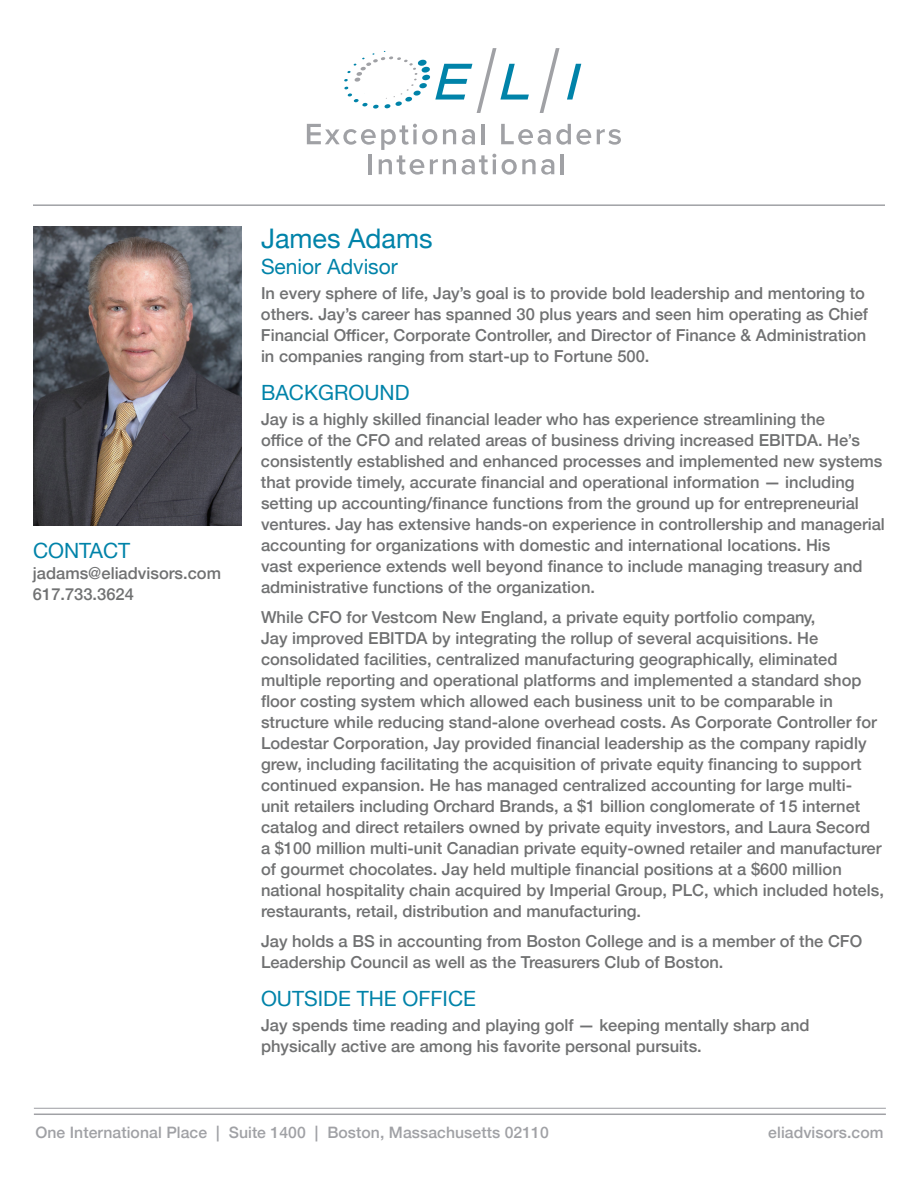
<style>
.page{position:relative;width:918px;height:1188px;background:#fff}
.page>*{position:absolute;margin:0;border:0;box-sizing:border-box;transform-origin:0 0}
.t1{font:27px "Helvetica Neue";color:#0083a9}
.t2{font:21px "Helvetica Neue";color:#0083a9}
.t3{font:500 16.5px/21px "Helvetica Neue";color:#707172}
.t4{font:500 15.75px "Helvetica Neue";letter-spacing:.005em;color:#a0a1a5}
</style>
<div class="page">
<hr style="left:33px;top:204px;width:852px;height:2px;background:#a0a1a5">
<hr style="left:34px;top:1114px;width:852px;height:1px;background:#a0a1a5">
<hr style="left:34px;top:1108px;width:852px;height:1px;background:#a0a1a5">
<svg style="left:462px;top:129px;width:13px;height:16px"></svg>
<hr style="left:481px;top:124px;width:4px;height:20px;background:#a0a1a5">
<svg style="left:501px;top:124px;width:90px;height:21px"></svg>
<svg style="left:597px;top:129px;width:24px;height:16px"></svg>
<svg style="left:307px;top:124px;width:149px;height:51px"></svg>
<svg style="left:462px;top:154px;width:34px;height:21px"></svg>
<svg style="left:502px;top:159px;width:52px;height:16px"></svg>
<hr style="left:561px;top:154px;width:3px;height:20px;background:#a0a1a5">
<svg style="left:540px;top:48px;width:20px;height:65px"></svg>
<svg style="left:344px;top:48px;width:185px;height:65px"></svg>
<svg style="left:567px;top:64px;width:14px;height:36px"></svg>
<img style="left:33px;top:227px;width:208px;height:299px">
<p class="t2" style="left:33px;top:538px;width:99px">CONTACT</p>
<p class="t3" style="left:33px;top:562px;width:190px">jadams@eliadvisors.com<br>617.733.3624</p>
<h1 class="t1" style="left:261px;top:223px;width:173px">James Adams</h1>
<p class="t2" style="left:261px;top:251px;width:138px">Senior Advisor</p>
<p class="t3" style="left:261px;top:282px;width:609px">In every sphere of life, Jay’s goal is to provide bold leadership and mentoring to others. Jay’s career has spanned 30 plus years and seen him operating as Chief Financial Officer, Corporate Controller, and Director of Finance &amp; Administration in companies ranging from start-up to Fortune 500.</p>
<p class="t2" style="left:261px;top:380px;width:150px">BACKGROUND</p>
<p class="t3" style="left:261px;top:408px;width:625px">Jay is a highly skilled financial leader who has experience streamlining the<br>office of the CFO and related areas of business driving increased EBITDA. He’s consistently established and enhanced processes and implemented new systems that provide timely, accurate financial and operational information — including setting up accounting/finance functions from the ground up for entrepreneurial ventures. Jay has extensive hands-on experience in controllership and managerial accounting for organizations with domestic and international locations. His<br>vast experience extends well beyond finance to include managing treasury and administrative functions of the organization.</p>
<p class="t3" style="left:261px;top:606px;width:624px">While CFO for Vestcom New England, a private equity portfolio company,<br>Jay improved EBITDA by integrating the rollup of several acquisitions. He consolidated facilities, centralized manufacturing geographically, eliminated multiple reporting and operational platforms and implemented a standard shop floor costing system which allowed each business unit to be comparable in structure while reducing stand-alone overhead costs. As Corporate Controller for Lodestar Corporation, Jay provided financial leadership as the company rapidly grew, including facilitating the acquisition of private equity financing to support continued expansion. He has managed centralized accounting for large multi&shy;unit retailers including Orchard Brands, a $1 billion conglomerate of 15 internet catalog and direct retailers owned by private equity investors, and Laura Secord<br>a $100 million multi-unit Canadian private equity-owned retailer and manufacturer of gourmet chocolates. Jay held multiple financial positions at a $600 million national hospitality chain acquired by Imperial Group, PLC, which included hotels, restaurants, retail, distribution and manufacturing.</p>
<p class="t3" style="left:261px;top:930px;width:603px">Jay holds a BS in accounting from Boston College and is a member of the CFO<br>Leadership Council as well as the Treasurers Club of Boston.</p>
<p class="t2" style="left:261px;top:986px;width:217px">OUTSIDE THE OFFICE</p>
<p class="t3" style="left:261px;top:1014px;width:550px">Jay spends time reading and playing golf — keeping mentally sharp and physically active are among his favorite personal pursuits.</p>
<p class="t4" style="left:35px;top:1120px;width:515px">One International Place | Suite 1400 | Boston, Massachusetts 02110</p>
<p class="t4" style="left:768px;top:1120px;width:117px">eliadvisors.com</p>
</div>
